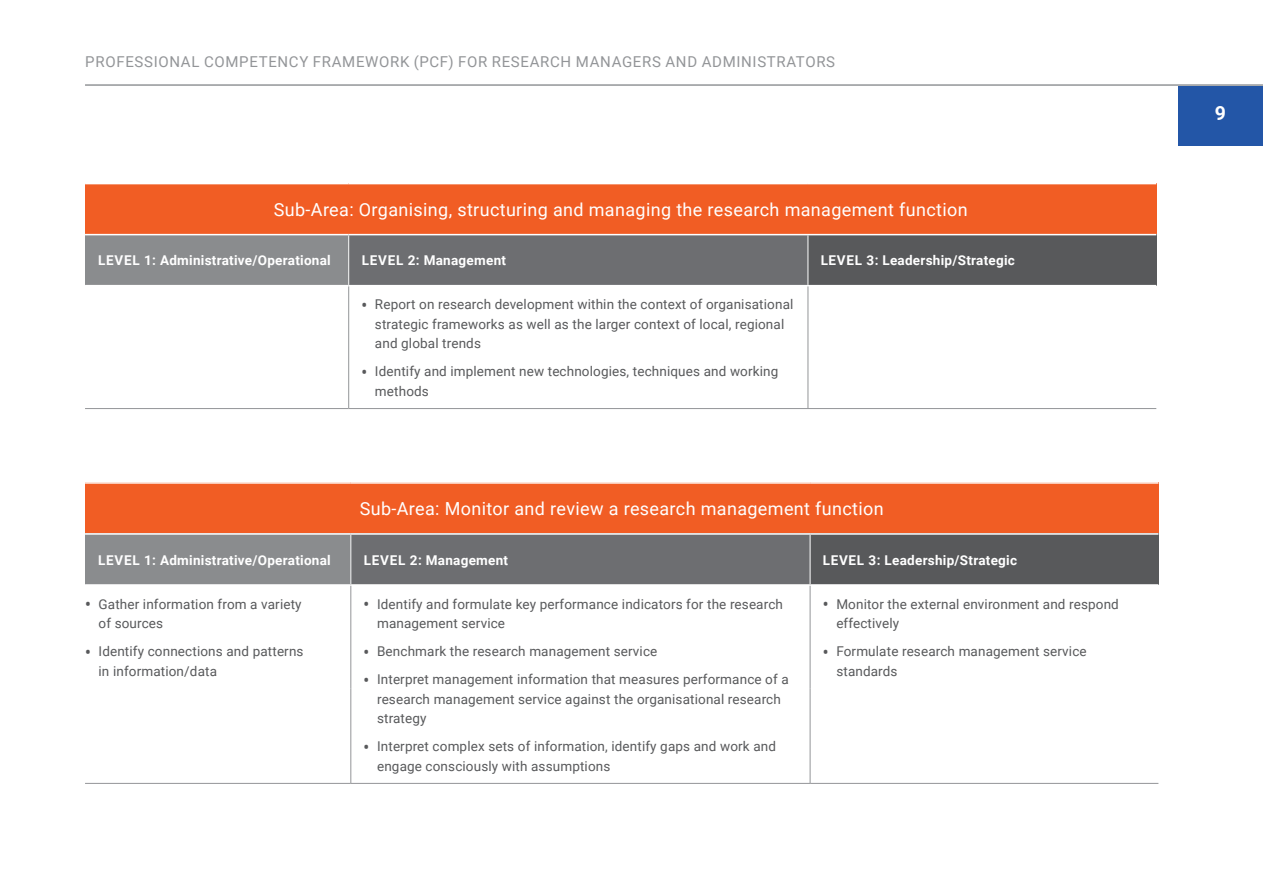
<style>
.page{position:relative;width:1263px;height:893px;background:#fff}
.page>*{position:absolute;margin:0;border:0;box-sizing:border-box;transform-origin:0 0}
.t1{font:700 19.5px "Roboto";color:#fff}
.t2{font:18px "Roboto";letter-spacing:.02em;color:#fff}
.t3{font:15px "Roboto";letter-spacing:.045em;color:#939598}
.t4{font:13.5px/19.5px "Roboto";letter-spacing:.01em;color:#58595b}
.t5{font:700 13.5px "Roboto";letter-spacing:.02em;color:#fff}
.s1{font-weight:500;font-size:16.5px}
</style>
<div class="page">
<div style="left:1178px;top:86px;width:85px;height:59px;background:#2356a7"></div>
<hr style="left:85px;top:84px;width:1178px;height:2px;background:#939598">
<div style="left:85px;top:483px;width:1073px;height:51px;background:#f15d24"></div>
<div style="left:85px;top:534px;width:266px;height:51px;background:#8a8c8e"></div>
<div style="left:351px;top:534px;width:459px;height:51px;background:#6d6e71"></div>
<div style="left:810px;top:534px;width:348px;height:51px;background:#58595b"></div>
<svg style="left:85px;top:586px;width:1073px;height:197px"></svg>
<hr style="left:85px;top:482px;width:266px;height:2px;background:#fff">
<hr style="left:351px;top:482px;width:459px;height:2px;background:#fff">
<hr style="left:810px;top:482px;width:348px;height:2px;background:#fff">
<hr style="left:85px;top:533px;width:266px;height:2px;background:#fff">
<hr style="left:351px;top:533px;width:459px;height:2px;background:#fff">
<hr style="left:810px;top:533px;width:348px;height:2px;background:#fff">
<hr style="left:85px;top:584px;width:266px;height:2px;background:#fff">
<hr style="left:351px;top:584px;width:459px;height:2px;background:#fff">
<hr style="left:810px;top:584px;width:348px;height:2px;background:#fff">
<hr style="left:350px;top:535px;width:1px;height:49px;background:#fff">
<hr style="left:810px;top:535px;width:1px;height:49px;background:#fff">
<hr style="left:350px;top:586px;width:1px;height:102px;background:#939598">
<hr style="left:810px;top:586px;width:1px;height:102px;background:#939598">
<hr style="left:350px;top:688px;width:1px;height:95px;background:#939598">
<hr style="left:810px;top:688px;width:1px;height:95px;background:#939598">
<hr style="left:351px;top:783px;width:459px;height:1px;background:#939598">
<hr style="left:810px;top:783px;width:348px;height:1px;background:#939598">
<hr style="left:85px;top:783px;width:266px;height:1px;background:#939598">
<div style="left:85px;top:184px;width:1071px;height:51px;background:#f15d24"></div>
<div style="left:85px;top:235px;width:264px;height:51px;background:#8a8c8e"></div>
<div style="left:349px;top:235px;width:459px;height:51px;background:#6d6e71"></div>
<div style="left:808px;top:235px;width:348px;height:51px;background:#58595b"></div>
<hr style="left:85px;top:234px;width:264px;height:1px;background:#fff">
<hr style="left:349px;top:234px;width:459px;height:1px;background:#fff">
<hr style="left:808px;top:234px;width:348px;height:1px;background:#fff">
<hr style="left:85px;top:285px;width:264px;height:1px;background:#fff">
<hr style="left:349px;top:285px;width:459px;height:1px;background:#fff">
<hr style="left:808px;top:285px;width:348px;height:1px;background:#fff">
<hr style="left:348px;top:235px;width:1px;height:50px;background:#fff">
<hr style="left:807px;top:235px;width:1px;height:50px;background:#fff">
<hr style="left:348px;top:286px;width:1px;height:122px;background:#939598">
<hr style="left:807px;top:286px;width:1px;height:122px;background:#939598">
<hr style="left:85px;top:408px;width:264px;height:1px;background:#939598">
<hr style="left:349px;top:408px;width:459px;height:1px;background:#939598">
<hr style="left:808px;top:408px;width:348px;height:1px;background:#939598">
<p class="t3" style="left:85px;top:51px;width:751px">PROFESSIONAL COMPETENCY FRAMEWORK (PCF) FOR RESEARCH MANAGERS AND ADMINISTRATORS</p>
<h2 class="t2" style="left:274px;top:197px;width:695px">Sub-Area: Organising, structuring and managing the research management function</h2>
<p class="t5" style="left:98px;top:251px;width:234px">LEVEL 1: Administrative/Operational</p>
<p class="t5" style="left:362px;top:251px;width:146px">LEVEL 2: Management</p>
<p class="t5" style="left:821px;top:251px;width:196px">LEVEL 3: Leadership/Strategic</p>
<p class="t4" style="left:375px;top:294px;width:420px;text-indent:-14px"><span class="s1">•</span> Report on research development within the context of organisational strategic frameworks as well as the larger context of local, regional and global trends</p>
<p class="t4" style="left:375px;top:361px;width:405px;text-indent:-14px"><span class="s1">•</span> Identify and implement new technologies, techniques and working methods</p>
<h2 class="t2" style="left:360px;top:496px;width:525px">Sub-Area: Monitor and review a research management function</h2>
<p class="t5" style="left:98px;top:550px;width:234px">LEVEL 1: Administrative/Operational</p>
<p class="t5" style="left:364px;top:550px;width:146px">LEVEL 2: Management</p>
<p class="t5" style="left:823px;top:550px;width:196px">LEVEL 3: Leadership/Strategic</p>
<p class="t4" style="left:99px;top:594px;width:205px;text-indent:-14px"><span class="s1">•</span> Gather information from a variety of sources</p>
<p class="t4" style="left:99px;top:641px;width:206px;text-indent:-14px"><span class="s1">•</span> Identify connections and patterns in information/data</p>
<p class="t4" style="left:377px;top:594px;width:407px;text-indent:-14px"><span class="s1">•</span> Identify and formulate key performance indicators for the research management service</p>
<p class="t4" style="left:364px;top:641px;width:295px"><span class="s1">•</span> Benchmark the research management service</p>
<p class="t4" style="left:377px;top:669px;width:413px;text-indent:-14px"><span class="s1">•</span> Interpret management information that measures performance of a research management service against the organisational research strategy</p>
<p class="t4" style="left:377px;top:736px;width:400px;text-indent:-14px"><span class="s1">•</span> Interpret complex sets of information, identify gaps and work and engage consciously with assumptions</p>
<p class="t4" style="left:836px;top:594px;width:284px;text-indent:-14px"><span class="s1">•</span> Monitor the external environment and respond effectively</p>
<p class="t4" style="left:836px;top:641px;width:252px;text-indent:-14px"><span class="s1">•</span> Formulate research management service standards</p>
<h1 class="t1" style="left:1215px;top:100px;width:13px">9</h1>
</div>
